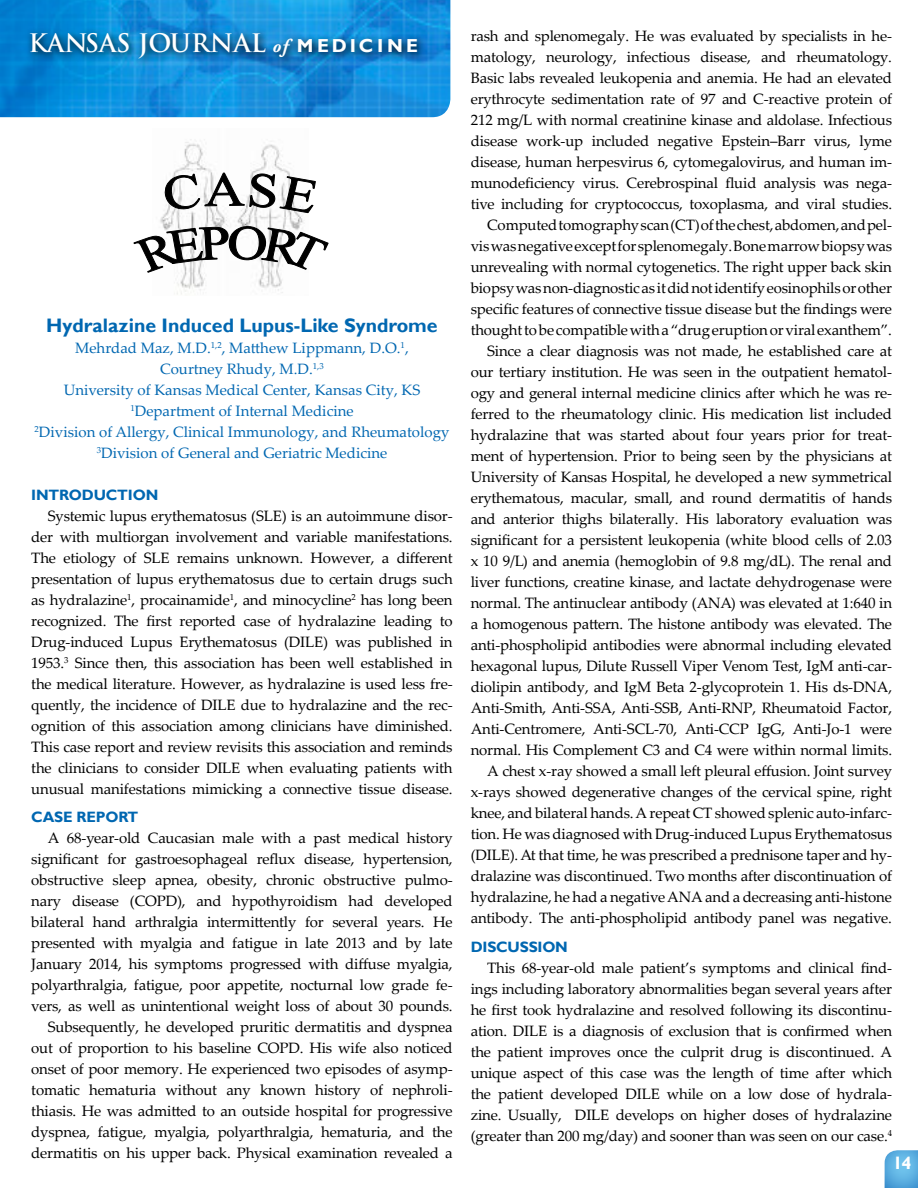
<style>
.page{position:relative;width:918px;height:1188px;background:#fff}
.page>*{position:absolute;margin:0;border:0;box-sizing:border-box;transform-origin:0 0}
.t1{font:700 24.9px "Trajan Pro";color:#fff}
.t2{font:700 19.5px "Gill Sans";color:#0067b1}
.t3{font:700 18px "Gill Sans";color:#fff}
.t4{font:15px/21px "Palatino Linotype";letter-spacing:-.01em;color:#000;text-align:justify}
.t5{font:15px/21px "Palatino Linotype";color:#0067b1;text-align:center}
.t6{font:700 15px "Gill Sans";letter-spacing:-.01em;color:#0067b1}
.s1{font-family:"Adobe Garamond Pro";font-style:italic;font-size:18.75px}
.s2{font-family:"Gill Sans";font-size:18.75px}
</style>
<div class="page">
<img style="left:0;top:0;width:450px;height:117px">
<svg style="left:26px;top:27px;width:402px;height:41px;background:#107abd"></svg>
<svg style="left:884px;top:1150px;width:34px;height:38px"></svg>
<img style="left:160px;top:139px;width:144px;height:156px">
<svg style="left:164px;top:172px;width:152px;height:42px"></svg>
<svg style="left:133px;top:226px;width:196px;height:49px"></svg>
<h1 class="t1" style="left:28px;top:28px;width:391px">KANSAS JOURNAL <span class="s1">of</span> <span class="s2">M EDIC I N E</span></h1>
<h2 class="t2" style="left:46px;top:313px;width:393px">Hydralazine Induced Lupus-Like Syndrome</h2>
<p class="t5" style="left:35px;top:336px;width:416px">Mehrdad Maz, M.D.<sup>1,2</sup>, Matthew Lippmann, D.O.<sup>1</sup>,<br>Courtney Rhudy, M.D.<sup>1,3<br></sup>University of Kansas Medical Center, Kansas City, KS <sup>1</sup>Department of Internal Medicine<br><sup>2</sup>Division of Allergy, Clinical Immunology, and Rheumatology <sup>3</sup>Division of General and Geriatric Medicine</p>
<p class="t6" style="left:31px;top:486px;width:129px">INTRODUCTION</p>
<p class="t4" style="left:31px;top:504px;width:423px;text-indent:17px">Systemic lupus erythematosus (SLE) is an autoimmune disor&shy;der with multiorgan involvement and variable manifestations.<br>The etiology of SLE remains unknown. However, a different presentation of lupus erythematosus due to certain drugs such as hydralazine<sup>1</sup>, procainamide<sup>1</sup>, and minocycline<sup>2</sup> has long been recognized. The first reported case of hydralazine leading to Drug-induced Lupus Erythematosus (DILE) was published in 1953.<sup>3</sup> Since then, this association has been well established in the medical literature. However, as hydralazine is used less fre&shy;quently, the incidence of DILE due to hydralazine and the rec&shy;ognition of this association among clinicians have diminished.<br>This case report and review revisits this association and reminds the clinicians to consider DILE when evaluating patients with unusual manifestations mimicking a connective tissue disease.</p>
<p class="t6" style="left:31px;top:808px;width:108px">CASE REPORT</p>
<p class="t4" style="left:31px;top:827px;width:423px;text-align:right">A 68-year-old Caucasian male with a past medical history significant for gastroesophageal reflux disease, hypertension, obstructive sleep apnea, obesity, chronic obstructive pulmo&shy;nary disease (COPD), and hypothyroidism had developed bilateral hand arthralgia intermittently for several years. He presented with myalgia and fatigue in late 2013 and by late January 2014, his symptoms progressed with diffuse myalgia, polyarthralgia, fatigue, poor appetite, nocturnal low grade fe&shy;vers, as well as unintentional weight loss of about 30 pounds.<br>Subsequently, he developed pruritic dermatitis and dyspnea out of proportion to his baseline COPD. His wife also noticed onset of poor memory. He experienced two episodes of asymp&shy;tomatic hematuria without any known history of nephroli&shy;thiasis. He was admitted to an outside hospital for progressive dyspnea, fatigue, myalgia, polyarthralgia, hematuria, and the dermatitis on his upper back. Physical examination revealed a</p>
<p class="t4" style="left:471px;top:25px;width:423px;text-align:right">rash and splenomegaly. He was evaluated by specialists in he&shy;matology, neurology, infectious disease, and rheumatology.<br>Basic labs revealed leukopenia and anemia. He had an elevated erythrocyte sedimentation rate of 97 and C-reactive protein of 212 mg/L with normal creatinine kinase and aldolase. Infectious disease work-up included negative Epstein–Barr virus, lyme disease, human herpesvirus 6, cytomegalovirus, and human im&shy;munodeficiency virus. Cerebrospinal fluid analysis was nega&shy;tive including for cryptococcus, toxoplasma, and viral studies.<br>Computed tomography scan (CT) of the chest, abdomen, and pel&shy;vis was negative except for splenomegaly. Bone marrow biopsy was unrevealing with normal cytogenetics. The right upper back skin biopsy was non-diagnostic as it did not identify eosinophils or other specific features of connective tissue disease but the findings were thought to be compatible with a “drug eruption or viral exanthem”.<br>Since a clear diagnosis was not made, he established care at our tertiary institution. He was seen in the outpatient hematol&shy;ogy and general internal medicine clinics after which he was re&shy;ferred to the rheumatology clinic. His medication list included hydralazine that was started about four years prior for treat&shy;ment of hypertension. Prior to being seen by the physicians at University of Kansas Hospital, he developed a new symmetrical erythematous, macular, small, and round dermatitis of hands and anterior thighs bilaterally. His laboratory evaluation was significant for a persistent leukopenia (white blood cells of 2.03 x 10 9/L) and anemia (hemoglobin of 9.8 mg/dL). The renal and liver functions, creatine kinase, and lactate dehydrogenase were normal. The antinuclear antibody (ANA) was elevated at 1:640 in a homogenous pattern. The histone antibody was elevated. The anti-phospholipid antibodies were abnormal including elevated hexagonal lupus, Dilute Russell Viper Venom Test, IgM anti-car&shy;diolipin antibody, and IgM Beta 2-glycoprotein 1. His ds-DNA, Anti-Smith, Anti-SSA, Anti-SSB, Anti-RNP, Rheumatoid Factor, Anti-Centromere, Anti-SCL-70, Anti-CCP IgG, Anti-Jo-1 were normal. His Complement C3 and C4 were within normal limits.<br>A chest x-ray showed a small left pleural effusion. Joint survey x-rays showed degenerative changes of the cervical spine, right knee, and bilateral hands. A repeat CT showed splenic auto-infarc&shy;tion. He was diagnosed with Drug-induced Lupus Erythematosus (DILE). At that time, he was prescribed a prednisone taper and hy&shy;dralazine was discontinued. Two months after discontinuation of hydralazine, he had a negative ANA and a decreasing anti-histone antibody. The anti-phospholipid antibody panel was negative.</p>
<p class="t6" style="left:471px;top:938px;width:99px">DISCUSSION</p>
<p class="t4" style="left:471px;top:957px;width:423px;text-indent:17px">This 68-year-old male patient’s symptoms and clinical find&shy;ings including laboratory abnormalities began several years after he first took hydralazine and resolved following its discontinu&shy;ation. DILE is a diagnosis of exclusion that is confirmed when the patient improves once the culprit drug is discontinued. A unique aspect of this case was the length of time after which the patient developed DILE while on a low dose of hydrala&shy;zine. Usually, DILE develops on higher doses of hydralazine (greater than 200 mg/day) and sooner than was seen on our case.<sup>4</sup></p>
<p class="t3" style="left:893px;top:1152px;width:20px">14</p>
</div>
